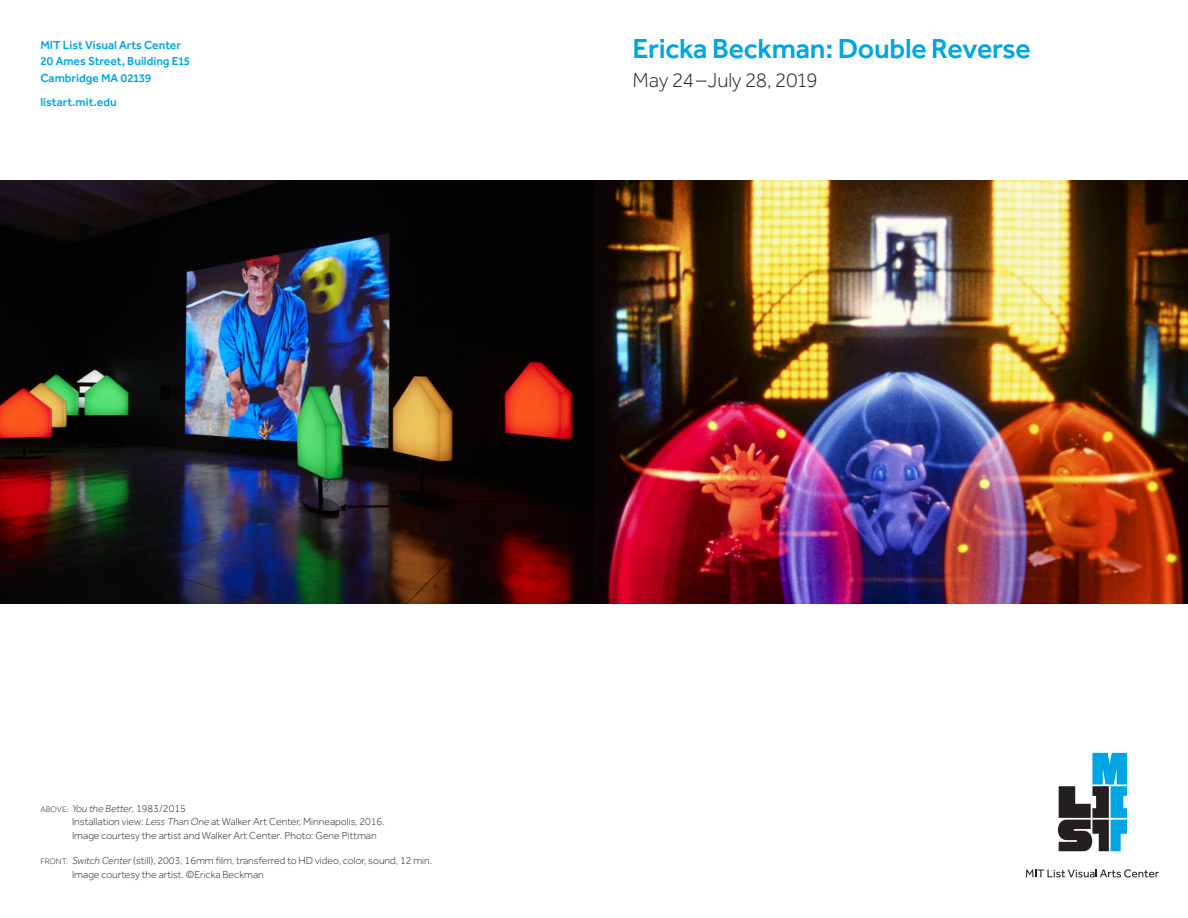
<style>
.page{position:relative;width:1188px;height:918px;background:#fff}
.page>*{position:absolute;margin:0;border:0;box-sizing:border-box;transform-origin:0 0}
.Folded_panel_head{font:500 28.5px "Effra";letter-spacing:-.01em;color:#00a6e4}
.Front_cover_date{font:300 21px "Effra";color:#231f20}
.Return_address{font:500 12px "Effra";color:#00a6e4}
.Caption_back_cover{font:300 10.5px/13.5px "Effra";color:#231f20}
.s1{font-size:8.25px}
.s2{font-style:italic}
</style>
<div class="page">
<svg style="left:1058px;top:753px;width:69px;height:98px"></svg>
<svg style="left:1026px;top:869px;width:133px;height:9px"></svg>
<img style="left:0;top:180px;width:1188px;height:424px">
<p class="Return_address" style="left:40px;top:38px;width:142px">MIT List Visual Arts Center</p>
<p class="Return_address" style="left:40px;top:54px;width:151px">20 Ames Street, Building E15</p>
<p class="Return_address" style="left:40px;top:71px;width:112px">Cambridge MA 02139</p>
<p class="Return_address" style="left:40px;top:95px;width:78px">listart.mit.edu</p>
<p class="Folded_panel_head" style="left:633px;top:32px;width:400px">Ericka Beckman: Double Reverse</p>
<p class="Front_cover_date" style="left:633px;top:68px;width:187px">May 24–July 28, 2019</p>
<p class="Caption_back_cover" style="left:72px;top:801px;width:314px;text-indent:-32px"><span class="s1">ABOVE:</span> <span class="s2">You the Better</span>, 1983/2015<br>Installation view: <span class="s2">Less Than One</span> at Walker Art Center, Minneapolis, 2016.<br>Image courtesy the artist and Walker Art Center. Photo: Gene Pittman</p>
<p class="Caption_back_cover" style="left:72px;top:854px;width:362px;text-indent:-32px"><span class="s1">FRONT:</span> <span class="s2">Switch Center</span> (still), 2003, 16mm film, transferred to HD video, color, sound, 12 min.<br>Image courtesy the artist. ©Ericka Beckman</p>
</div>
